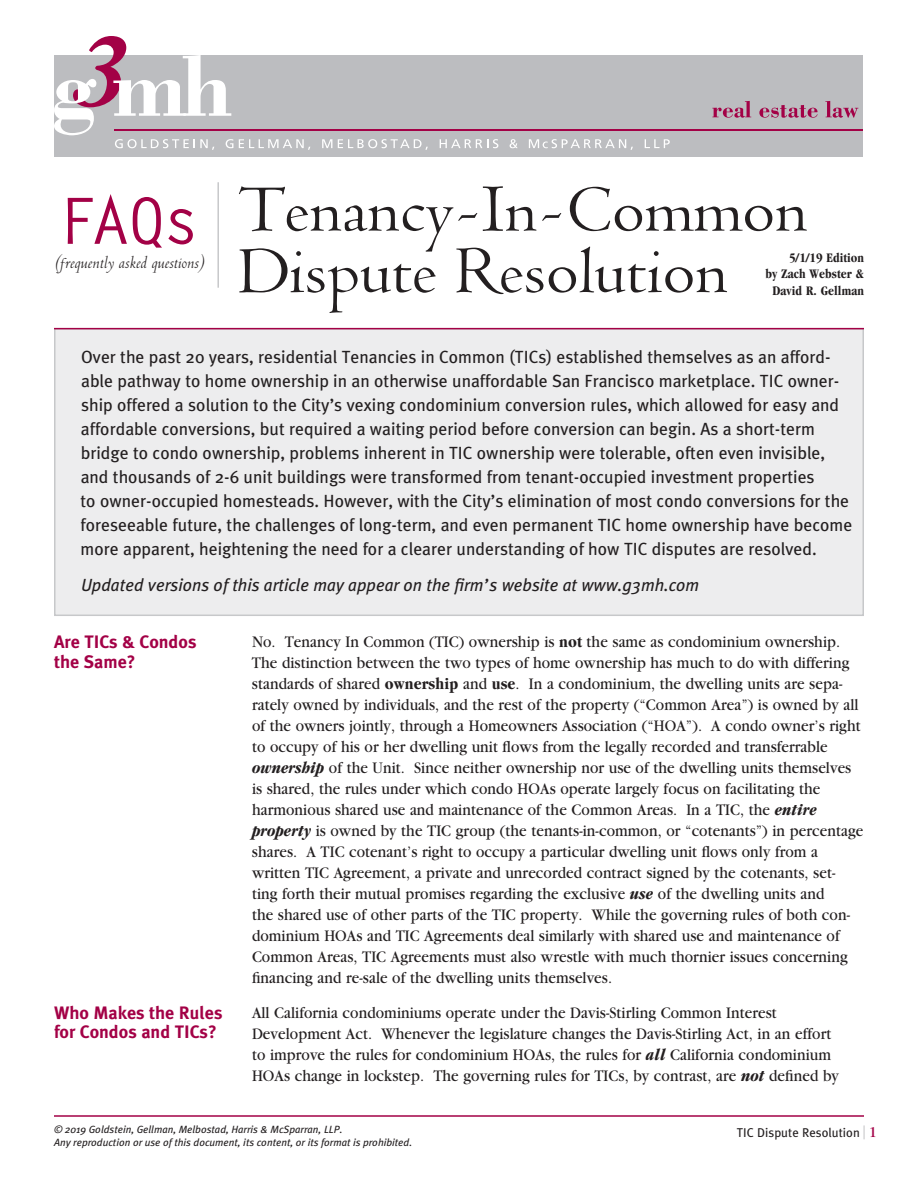
<style>
.page{position:relative;width:918px;height:1188px;background:#fff}
.page>*{position:absolute;margin:0;border:0;box-sizing:border-box;transform-origin:0 0}
.t1{font:71.25px/61.5px "Metropolitan H";color:#231f20;scale:1.05 1}
.t2{font:69px "Letter Gothic Bld";color:#a30146}
.t3{font:19.5px "Metropolitan Italic H";color:#231f20}
.t4{font:700 18px/19.5px "Meta Plus";color:#a30146}
.t5{font:17.7px/24px "Meta Plus";color:#231f20}
.t6{font:italic 17.7px "Meta Plus";color:#231f20}
.t7{font:16.8px/21px "Garamond";letter-spacing:.005em;color:#231f20;scale:.91 1}
.t8{font:700 condensed 13.5px/16.5px "Garamond";letter-spacing:.01em;color:#231f20;text-align:right}
.t9{font:12.75px "Meta Plus";color:#231f20}
.t10{font:italic 10.5px/12.6px "Meta Plus";color:#231f20}
.s1{font-weight:700;font-stretch:condensed}
.s2{font-weight:700;font-style:italic;font-stretch:condensed}
.s3{font-size:17.85px;color:#c7c8ca}
.s4{font-family:"Garamond";font-size:15.75px;color:#a30146}
</style>
<div class="page">
<div style="left:54px;top:328px;width:810px;height:288px;background:#ededee;border:2px solid #c7c8ca"></div>
<hr style="left:54px;top:328px;width:810px;height:1px;background:#a30146">
<hr style="left:54px;top:1115px;width:810px;height:2px;background:#a30146">
<hr style="left:217px;top:182px;width:2px;height:106px;background:#c7c8ca">
<div style="left:54px;top:55px;width:808px;height:102px;background:#bcbdc0"></div>
<hr style="left:114px;top:129px;width:748px;height:2px;background:#a30146">
<svg style="left:712px;top:101px;width:39px;height:17px"></svg>
<svg style="left:759px;top:105px;width:59px;height:13px"></svg>
<svg style="left:825px;top:101px;width:33px;height:17px"></svg>
<svg style="left:54px;top:36px;width:179px;height:114px"></svg>
<svg style="left:239px;top:139px;width:71px;height:11px"></svg>
<svg style="left:322px;top:139px;width:10px;height:9px"></svg>
<svg style="left:338px;top:139px;width:90px;height:11px"></svg>
<svg style="left:440px;top:139px;width:58px;height:9px"></svg>
<svg style="left:510px;top:139px;width:8px;height:9px"></svg>
<svg style="left:529px;top:139px;width:104px;height:11px"></svg>
<svg style="left:645px;top:139px;width:25px;height:9px"></svg>
<h2 class="t2" style="left:60px;top:175px;width:141px">FAQs</h2>
<p class="t3" style="left:55px;top:252px;width:151px">(frequently asked questions)</p>
<h1 class="t1" style="left:238px;top:181px;width:544px">Tenancy-In-Common<br>Dispute Resolution</h1>
<p class="t8" style="left:765px;top:249px;width:100px">5/1/19 Edition<br>by Zach Webster &amp;<br>David R. Gellman</p>
<p class="t5" style="left:80px;top:345px;width:773px">Over the past 20 years, residential Tenancies in Common (TICs) established themselves as an afford&shy;able pathway to home ownership in an otherwise unaffordable San Francisco marketplace. TIC owner&shy;ship offered a solution to the City’s vexing condominium conversion rules, which allowed for easy and affordable conversions, but required a waiting period before conversion can begin. As a short-term bridge to condo ownership, problems inherent in TIC ownership were tolerable, often even invisible, and thousands of 2-6 unit buildings were transformed from tenant-occupied investment properties<br>to owner-occupied homesteads. However, with the City’s elimination of most condo conversions for the foreseeable future, the challenges of long-term, and even permanent TIC home ownership have become more apparent, heightening the need for a clearer understanding of how TIC disputes are resolved.</p>
<p class="t6" style="left:81px;top:575px;width:619px">Updated versions of this article may appear on the firm’s website at www.g3mh.com</p>
<p class="t4" style="left:54px;top:632px;width:144px">Are TICs &amp; Condos the Same?</p>
<p class="t4" style="left:54px;top:1003px;width:170px;line-height:19px">Who Makes the Rules for Condos and TICs?</p>
<p class="t7" style="left:252px;top:632px;width:673px">No. Tenancy In Common (TIC) ownership is <span class="s1">not</span> the same as condominium ownership.<br>The distinction between the two types of home ownership has much to do with differing standards of shared <span class="s1">ownership</span> and <span class="s1">use</span>. In a condominium, the dwelling units are sepa&shy;rately owned by individuals, and the rest of the property (“Common Area”) is owned by all of the owners jointly, through a Homeowners Association (“HOA”). A condo owner’s right to occupy of his or her dwelling unit flows from the legally recorded and transferrable <span class="s2">ownership</span> of the Unit. Since neither ownership nor use of the dwelling units themselves is shared, the rules under which condo HOAs operate largely focus on facilitating the harmonious shared use and maintenance of the Common Areas. In a TIC, the <span class="s2">entire property</span> is owned by the TIC group (the tenants-in-common, or “cotenants”) in percentage shares. A TIC cotenant’s right to occupy a particular dwelling unit flows only from a written TIC Agreement, a private and unrecorded contract signed by the cotenants, set&shy;ting forth their mutual promises regarding the exclusive <span class="s2">use</span> of the dwelling units and<br>the shared use of other parts of the TIC property. While the governing rules of both con&shy;dominium HOAs and TIC Agreements deal similarly with shared use and maintenance of Common Areas, TIC Agreements must also wrestle with much thornier issues concerning financing and re-sale of the dwelling units themselves.</p>
<p class="t7" style="left:252px;top:1002px;width:647px">All California condominiums operate under the Davis-Stirling Common Interest Development Act. Whenever the legislature changes the Davis-Stirling Act, in an effort to improve the rules for condominium HOAs, the rules for <span class="s2">all</span> California condominium HOAs change in lockstep. The governing rules for TICs, by contrast, are <span class="s2">not</span> defined by</p>
<p class="t10" style="left:54px;top:1123px;width:360px">© 2019 Goldstein, Gellman, Melbostad, Harris &amp; McSparran, LLP.<br>Any reproduction or use of this document, its content, or its format is prohibited.</p>
<p class="t9" style="left:737px;top:1125px;width:142px">TIC Dispute Resolution <span class="s3">|</span> <span class="s4">1</span></p>
</div>
